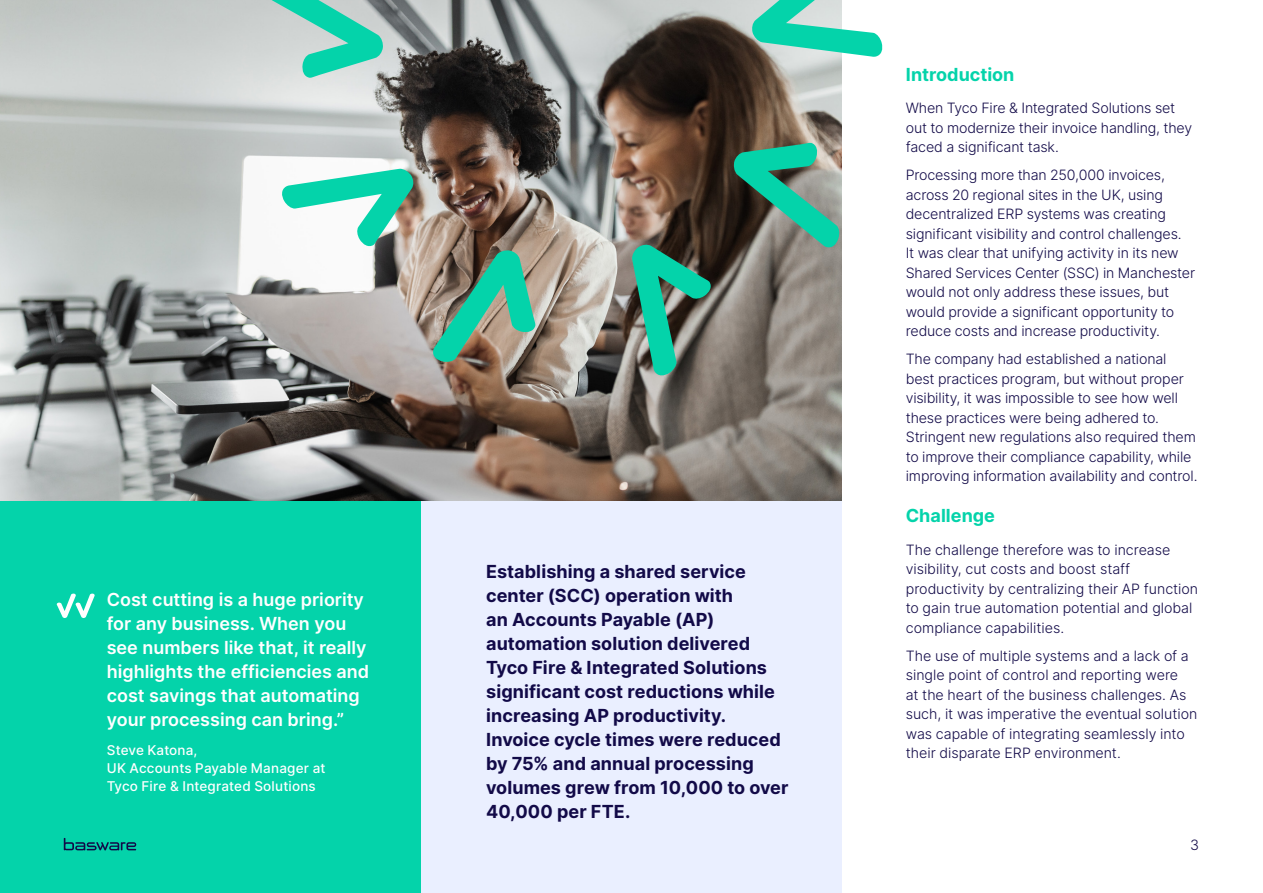
<style>
.page{position:relative;width:1263px;height:893px;background:#fff}
.page>*{position:absolute;margin:0;border:0;box-sizing:border-box;transform-origin:0 0}
.t1{font:700 18px/24px "Inter";letter-spacing:.005em;color:#120a48}
.t2{font:600 18px/24px "Inter";color:#fff}
.t3{font:700 18px "Inter";color:#04d3aa}
.t4{font:300 14.25px/19.5px "Inter";letter-spacing:-.01em;color:#120a48}
.t5{font:500 13.5px/18px "Inter";letter-spacing:.01em;color:#fff}
</style>
<div class="page">
<img style="left:0;top:0;width:842px;height:502px">
<div style="left:0;top:502px;width:421px;height:391px;background:#04d3aa"></div>
<div style="left:421px;top:502px;width:421px;height:391px;background:#eaefff"></div>
<svg style="left:57px;top:594px;width:38px;height:24px"></svg>
<svg style="left:733px;top:143px;width:107px;height:106px;background:#4b937e"></svg>
<svg style="left:751px;top:0;width:132px;height:57px"></svg>
<svg style="left:432px;top:250px;width:104px;height:112px;background:#619e85"></svg>
<svg style="left:631px;top:244px;width:82px;height:133px;background:#408a75"></svg>
<svg style="left:267px;top:0;width:116px;height:78px;background:#7fd2c2"></svg>
<svg style="left:281px;top:168px;width:133px;height:80px"></svg>
<svg style="left:64px;top:838px;width:72px;height:12px"></svg>
<p class="t3" style="left:906px;top:61px;width:110px">Introduction</p>
<p class="t4" style="left:906px;top:98px;width:288px">When Tyco Fire &amp; Integrated Solutions set out to modernize their invoice handling, they faced a significant task.</p>
<p class="t4" style="left:906px;top:165px;width:291px">Processing more than 250,000 invoices, across 20 regional sites in the UK, using decentralized ERP systems was creating significant visibility and control challenges.<br>It was clear that unifying activity in its new Shared Services Center (SSC) in Manchester would not only address these issues, but would provide a significant opportunity to reduce costs and increase productivity.</p>
<p class="t4" style="left:906px;top:349px;width:293px">The company had established a national best practices program, but without proper visibility, it was impossible to see how well these practices were being adhered to.<br>Stringent new regulations also required them to improve their compliance capability, while improving information availability and control.</p>
<p class="t3" style="left:906px;top:502px;width:91px">Challenge</p>
<p class="t4" style="left:906px;top:539px;width:294px">The challenge therefore was to increase visibility, cut costs and boost staff productivity by centralizing their AP function to gain true automation potential and global compliance capabilities.</p>
<p class="t4" style="left:906px;top:645px;width:293px">The use of multiple systems and a lack of a single point of control and reporting were<br>at the heart of the business challenges. As such, it was imperative the eventual solution was capable of integrating seamlessly into</p>
<p class="t1" style="left:486px;top:559px;width:304px">Establishing a shared service center (SCC) operation with<br>an Accounts Payable (AP) automation solution delivered<br>Tyco Fire &amp; Integrated Solutions significant cost reductions while increasing AP productivity.<br>Invoice cycle times were reduced by 75% and annual processing volumes grew from 10,000 to over<br>40,000 per FTE.</p>
<p class="t2" style="left:107px;top:587px;width:264px">Cost cutting is a huge priority for any business. When you see numbers like that, it really highlights the efficiencies and cost savings that automating your processing can bring.”</p>
<p class="t5" style="left:107px;top:741px;width:92px">Steve Katona,</p>
<p class="t4" style="left:906px;top:743px;width:217px">their disparate ERP environment.</p>
<p class="t5" style="left:107px;top:759px;width:220px">UK Accounts Payable Manager at<br>Tyco Fire &amp; Integrated Solutions</p>
<p class="t4" style="left:1190px;top:835px;width:10px">3</p>
</div>
